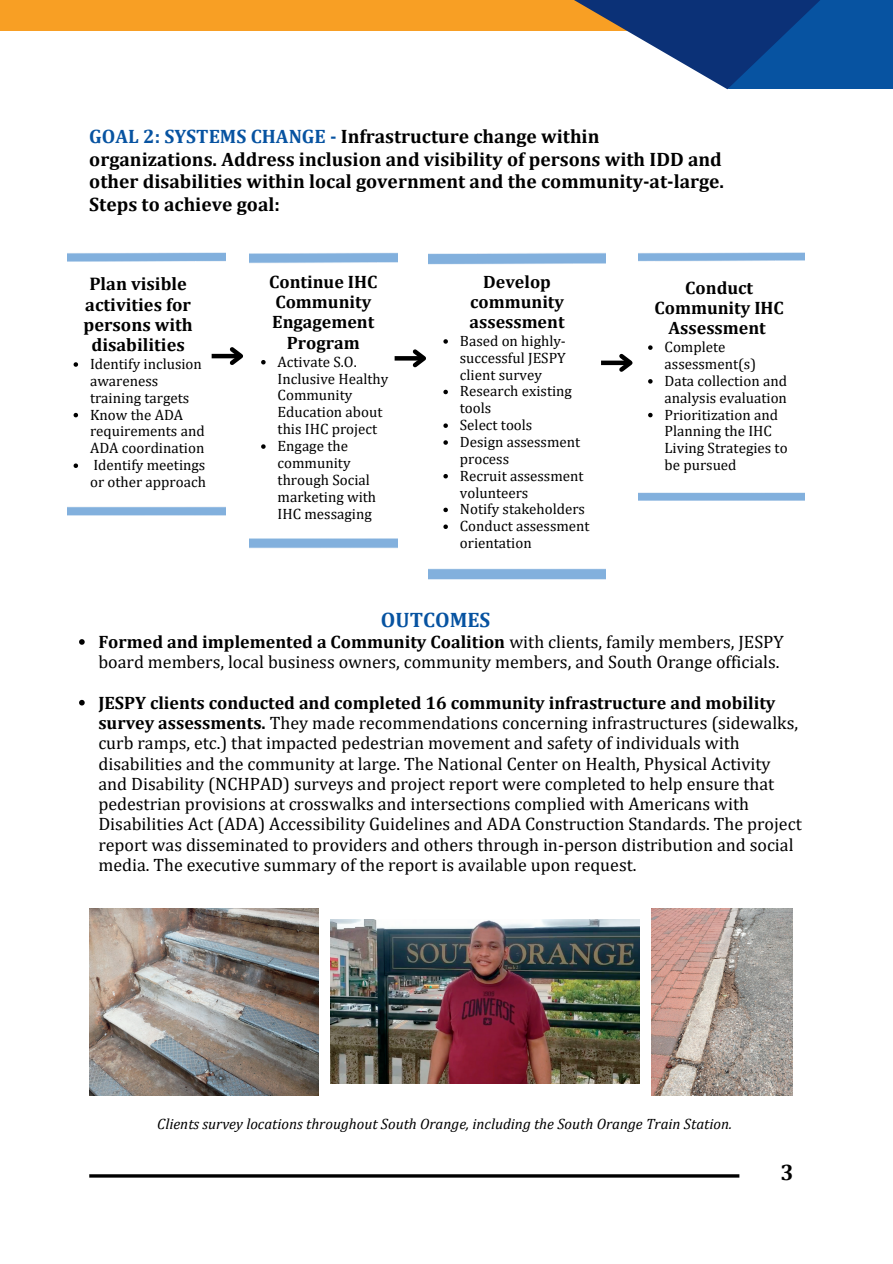
<style>
.page{position:relative;width:893px;height:1264px;background:#fff}
.page>*{position:absolute;margin:0;border:0;box-sizing:border-box;transform-origin:0 0}
.t1{font:700 22.5px "Cambria";color:#000}
.t2{font:700 21px "Cambria";color:#0753a1}
.t3{font:700 19.5px/22.5px "Cambria";color:#000}
.t4{font:700 18.3px/20.2px "Cambria";color:#000;text-align:center}
.t5{font:18px/20.2px "Cambria";color:#000}
.t6{font:700 18px/20.2px "Cambria";color:#000;text-align:center}
.t7{font:15px/16.8px "Cambria";color:#000}
.t8{font:italic 15px "Cambria";color:#000}
.s1{color:#0753a1}
.s2{font-weight:700}
</style>
<div class="page">
<hr style="left:89px;top:1174px;width:650px;height:3px;background:#000">
<div style="left:0;top:0;width:699px;height:31px;background:#f89f24"></div>
<svg style="left:574px;top:0;width:153px;height:89px"></svg>
<svg style="left:727px;top:0;width:165px;height:89px;background:#084994"></svg>
<img style="left:331px;top:919px;width:308px;height:164px">
<img style="left:89px;top:908px;width:230px;height:187px">
<img style="left:651px;top:908px;width:141px;height:187px">
<svg style="left:79px;top:639px;width:6px;height:5px"></svg>
<svg style="left:79px;top:700px;width:6px;height:5px"></svg>
<img style="left:68px;top:252px;width:157px;height:264px">
<img style="left:250px;top:252px;width:147px;height:296px">
<img style="left:638px;top:252px;width:166px;height:249px">
<svg style="left:443px;top:339px;width:5px;height:5px"></svg>
<svg style="left:443px;top:390px;width:5px;height:4px"></svg>
<svg style="left:443px;top:423px;width:5px;height:5px"></svg>
<svg style="left:443px;top:440px;width:5px;height:5px"></svg>
<svg style="left:443px;top:474px;width:5px;height:4px"></svg>
<svg style="left:443px;top:507px;width:5px;height:5px"></svg>
<svg style="left:443px;top:524px;width:5px;height:5px"></svg>
<div style="left:601px;top:360px;width:29px;height:5px;background:#000"></div>
<svg style="left:615px;top:353px;width:18px;height:19px"></svg>
<svg style="left:394px;top:356px;width:15px;height:4px"></svg>
<svg style="left:409px;top:349px;width:17px;height:19px"></svg>
<hr style="left:212px;top:354px;width:29px;height:4px;background:#000">
<svg style="left:226px;top:347px;width:17px;height:18px"></svg>
<p class="t3" style="left:89px;top:125px;width:636px"><span class="s1">GOAL 2: SYSTEMS CHANGE -</span> Infrastructure change within organizations. Address inclusion and visibility of persons with IDD and other disabilities within local government and the community-at-large.<br>Steps to achieve goal:</p>
<p class="t4" style="left:83px;top:273px;width:111px">Plan visible activities for persons with disabilities</p>
<p class="t7" style="left:90px;top:355px;width:113px">Identify inclusion awareness training targets</p>
<p class="t7" style="left:90px;top:406px;width:116px">Know the ADA requirements and<br>ADA coordination</p>
<p class="t7" style="left:90px;top:456px;width:117px">Identify meetings or other approach</p>
<p class="t6" style="left:269px;top:271px;width:110px">Continue IHC<br>Community<br>Engagement<br>Program</p>
<p class="t7" style="left:277px;top:353px;width:112px">Activate S.O.<br>Inclusive Healthy<br>Community<br>Education about this IHC project</p>
<p class="t7" style="left:277px;top:437px;width:100px">Engage the community through Social marketing with<br>IHC messaging</p>
<p class="t6" style="left:469px;top:271px;width:96px">Develop community assessment</p>
<p class="t7" style="left:460px;top:332px;width:107px;text-align:justify">Based on highly&shy;successful JESPY client survey</p>
<p class="t7" style="left:460px;top:382px;width:114px">Research existing tools</p>
<p class="t7" style="left:460px;top:416px;width:74px">Select tools</p>
<p class="t7" style="left:460px;top:433px;width:122px">Design assessment process</p>
<p class="t7" style="left:460px;top:467px;width:125px">Recruit assessment volunteers</p>
<p class="t7" style="left:460px;top:500px;width:127px">Notify stakeholders</p>
<p class="t7" style="left:460px;top:517px;width:131px">Conduct assessment orientation</p>
<p class="t2" style="left:381px;top:607px;width:111px">OUTCOMES</p>
<p class="t6" style="left:654px;top:277px;width:131px">Conduct<br>Community IHC<br>Assessment</p>
<p class="t7" style="left:664px;top:338px;width:93px">Complete assessment(s)</p>
<p class="t7" style="left:664px;top:372px;width:124px">Data collection and analysis evaluation</p>
<p class="t7" style="left:664px;top:406px;width:124px">Prioritization and<br>Planning the IHC<br>Living Strategies to be pursued</p>
<p class="t5" style="left:98px;top:631px;width:686px"><span class="s2">Formed and implemented a Community Coalition</span> with clients, family members, JESPY board members, local business owners, community members, and South Orange officials.</p>
<p class="t5" style="left:98px;top:692px;width:704px"><span class="s2">JESPY clients conducted and completed 16 community infrastructure and mobility survey assessments.</span> They made recommendations concerning infrastructures (sidewalks, curb ramps, etc.) that impacted pedestrian movement and safety of individuals with disabilities and the community at large. The National Center on Health, Physical Activity and Disability (NCHPAD) surveys and project report were completed to help ensure that pedestrian provisions at crosswalks and intersections complied with Americans with Disabilities Act (ADA) Accessibility Guidelines and ADA Construction Standards. The project report was disseminated to providers and others through in-person distribution and social media. The executive summary of the report is available upon request.</p>
<p class="t8" style="left:157px;top:1115px;width:576px">Clients survey locations throughout South Orange, including the South Orange Train Station.</p>
<p class="t1" style="left:780px;top:1158px;width:15px">3</p>
</div>
